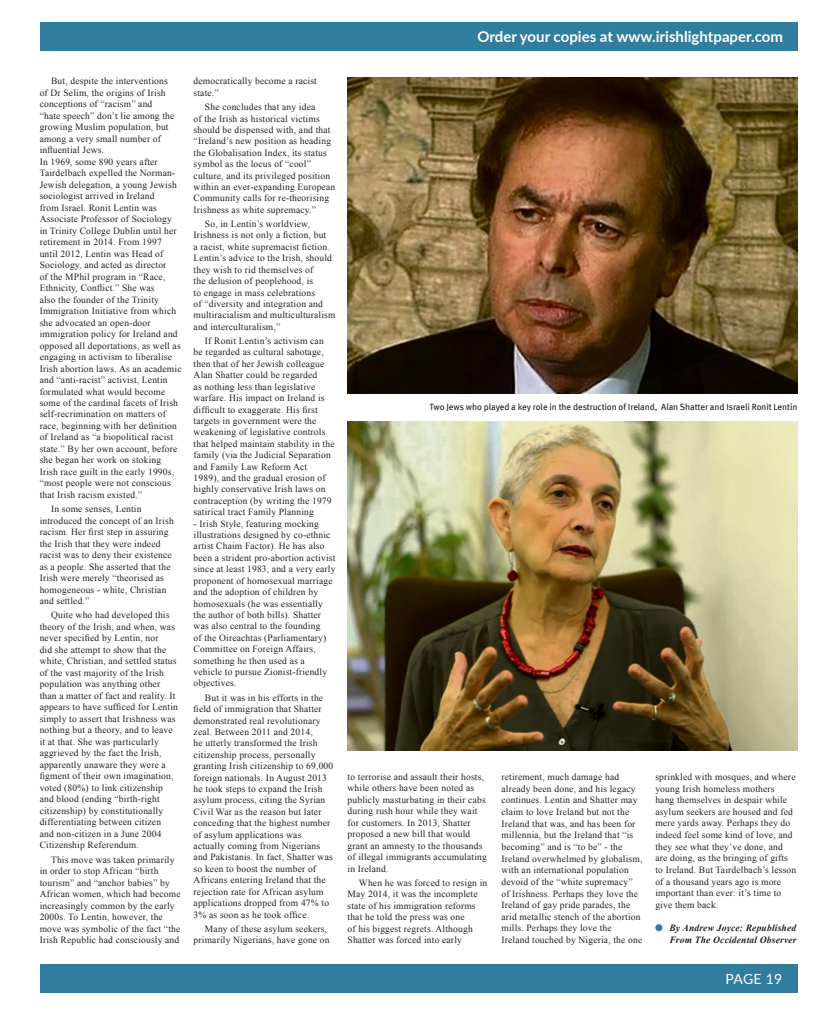
<style>
.page{position:relative;width:837px;height:1018px;background:#fff}
.page>*{position:absolute;margin:0;border:0;box-sizing:border-box;transform-origin:0 0}
.t1{font:700 15px "Lato";color:#fff}
.t2{font:14px "Lato";letter-spacing:.01em;color:#fff}
.t3{font:9.5px/11.4px "Times New Roman";letter-spacing:.02em;color:#231f20}
.t4{font:italic 700 9.5px/11.6px "Times New Roman";letter-spacing:.02em;color:#231f20}
.t5{font:9px "Meta Pro";letter-spacing:-.01em;color:#231f20}
</style>
<div class="page">
<div style="left:40px;top:23px;width:757px;height:28px;background:#307d9d"></div>
<div style="left:40px;top:964px;width:757px;height:28px;background:#307d9d"></div>
<div style="left:655px;top:924px;width:7px;height:7px;background:#307d9d;border-radius:50%"></div>
<img style="left:347px;top:78px;width:449px;height:316px">
<img style="left:347px;top:421px;width:450px;height:329px">
<h1 class="t1" style="left:477px;top:26px;width:307px">Order your copies at www.irishlightpaper.com</h1>
<p class="t3" style="left:40px;top:75px;width:143px;text-indent:11px">But, despite the interventions<br>of Dr Selim, the origins of Irish conceptions of “racism” and<br>“hate speech” don’t lie among the growing Muslim population, but among a very small number of influential Jews.<br>In 1969, some 890 years after<br>Tairdelbach expelled the Norman-<br>Jewish delegation, a young Jewish sociologist arrived in Ireland<br>from Israel. Ronit Lentin was<br>Associate Professor of Sociology in Trinity College Dublin until her retirement in 2014. From 1997 until 2012, Lentin was Head of<br>Sociology, and acted as director<br>of the MPhil program in “Race,<br>Ethnicity, Conflict.” She was<br>also the founder of the Trinity<br>Immigration Initiative from which she advocated an open-door immigration policy for Ireland and opposed all deportations, as well as engaging in activism to liberalise<br>Irish abortion laws. As an academic and “anti-racist” activist, Lentin formulated what would become some of the cardinal facets of Irish self-recrimination on matters of race, beginning with her definition of Ireland as “a biopolitical racist state.” By her own account, before she began her work on stoking<br>Irish race guilt in the early 1990s, “most people were not conscious that Irish racism existed.”</p>
<p class="t3" style="left:40px;top:503px;width:135px;text-indent:11px">In some senses, Lentin introduced the concept of an Irish racism. Her first step in assuring the Irish that they were indeed racist was to deny their existence as a people. She asserted that the<br>Irish were merely “theorised as homogeneous - white, Christian and settled.”</p>
<p class="t3" style="left:40px;top:609px;width:140px;text-indent:11px">Quite who had developed this theory of the Irish, and when, was never specified by Lentin, nor<br>did she attempt to show that the white, Christian, and settled status of the vast majority of the Irish population was anything other than a matter of fact and reality. It appears to have sufficed for Lentin simply to assert that Irishness was nothing but a theory, and to leave it at that. She was particularly aggrieved by the fact the Irish, apparently unaware they were a figment of their own imagination, voted (80%) to link citizenship and blood (ending “birth-right citizenship) by constitutionally differentiating between citizen<br>and non-citizen in a June 2004<br>Citizenship Referendum.</p>
<p class="t3" style="left:40px;top:853px;width:142px;text-indent:11px">This move was taken primarily in order to stop African “birth tourism” and “anchor babies” by<br>African women, which had become increasingly common by the early<br>2000s. To Lentin, however, the move was symbolic of the fact “the<br>Irish Republic had consciously and</p>
<p class="t3" style="left:193px;top:75px;width:125px">democratically become a racist state.”</p>
<p class="t3" style="left:193px;top:101px;width:143px;text-indent:11px">She concludes that any idea<br>of the Irish as historical victims should be dispensed with, and that “Ireland’s new position as heading the Globalisation Index, its status symbol as the locus of “cool” culture, and its privileged position within an ever-expanding European Community calls for re-theorising Irishness as white supremacy.”</p>
<p class="t3" style="left:193px;top:218px;width:143px;text-indent:11px">So, in Lentin’s worldview,<br>Irishness is not only a fiction, but<br>a racist, white supremacist fiction.<br>Lentin’s advice to the Irish, should they wish to rid themselves of<br>the delusion of peoplehood, is<br>to engage in mass celebrations<br>of “diversity and integration and multiracialism and multiculturalism and interculturalism,”</p>
<p class="t3" style="left:193px;top:335px;width:142px;text-indent:11px">If Ronit Lentin’s activism can be regarded as cultural sabotage, then that of her Jewish colleague Alan Shatter could be regarded<br>as nothing less than legislative warfare. His impact on Ireland is difficult to exaggerate. His first targets in government were the weakening of legislative controls that helped maintain stability in the family (via the Judicial Separation and Family Law Reform Act 1989), and the gradual erosion of highly conservative Irish laws on contraception (by writing the 1979 satirical tract Family Planning</p>
<p class="t3" style="left:193px;top:517px;width:143px">- Irish Style, featuring mocking illustrations designed by co-ethnic artist Chaim Factor). He has also been a strident pro-abortion activist since at least 1983, and a very early proponent of homosexual marriage and the adoption of children by homosexuals (he was essentially the author of both bills). Shatter was also central to the founding<br>of the Oireachtas (Parliamentary)<br>Committee on Foreign Affairs, something he then used as a vehicle to pursue Zionist-friendly objectives.</p>
<p class="t3" style="left:193px;top:691px;width:141px;text-indent:11px">But it was in his efforts in the field of immigration that Shatter demonstrated real revolutionary zeal. Between 2011 and 2014,<br>he utterly transformed the Irish citizenship process, personally granting Irish citizenship to 69,000 foreign nationals. In August 2013 he took steps to expand the Irish asylum process, citing the Syrian<br>Civil War as the reason but later conceding that the highest number of asylum applications was actually coming from Nigerians and Pakistanis. In fact, Shatter was so keen to boost the number of<br>Africans entering Ireland that the rejection rate for African asylum applications dropped from 47% to<br>3% as soon as he took office.</p>
<p class="t3" style="left:193px;top:922px;width:137px;text-align:right">Many of these asylum seekers, primarily Nigerians, have gone on</p>
<p class="t5" style="left:429px;top:400px;width:369px">Two Jews who played a key role in the destruction of Ireland, Alan Shatter and Israeli Ronit Lentin</p>
<p class="t3" style="left:347px;top:771px;width:141px">to terrorise and assault their hosts, while others have been noted as publicly masturbating in their cabs during rush hour while they wait for customers. In 2013, Shatter proposed a new bill that would grant an amnesty to the thousands of illegal immigrants accumulating in Ireland.</p>
<p class="t3" style="left:347px;top:877px;width:141px;text-indent:11px">When he was forced to resign in<br>May 2014, it was the incomplete state of his immigration reforms that he told the press was one<br>of his biggest regrets. Although<br>Shatter was forced into early</p>
<p class="t3" style="left:501px;top:771px;width:142px">retirement, much damage had already been done, and his legacy continues. Lentin and Shatter may claim to love Ireland but not the<br>Ireland that was, and has been for millennia, but the Ireland that “is becoming” and is “to be” - the<br>Ireland overwhelmed by globalism, with an international population devoid of the “white supremacy” of Irishness. Perhaps they love the<br>Ireland of gay pride parades, the arid metallic stench of the abortion mills. Perhaps they love the<br>Ireland touched by Nigeria, the one</p>
<p class="t3" style="left:655px;top:771px;width:142px">sprinkled with mosques, and where young Irish homeless mothers<br>hang themselves in despair while asylum seekers are housed and fed mere yards away. Perhaps they do indeed feel some kind of love, and they see what they’ve done, and are doing, as the bringing of gifts to Ireland. But Tairdelbach’s lesson of a thousand years ago is more important than ever: it’s time to give them back.</p>
<p class="t4" style="left:669px;top:922px;width:129px">By Andrew Joyce: Republished<br>From The Occidental Observer</p>
<h2 class="t2" style="left:725px;top:968px;width:58px">PAGE 19</h2>
</div>
